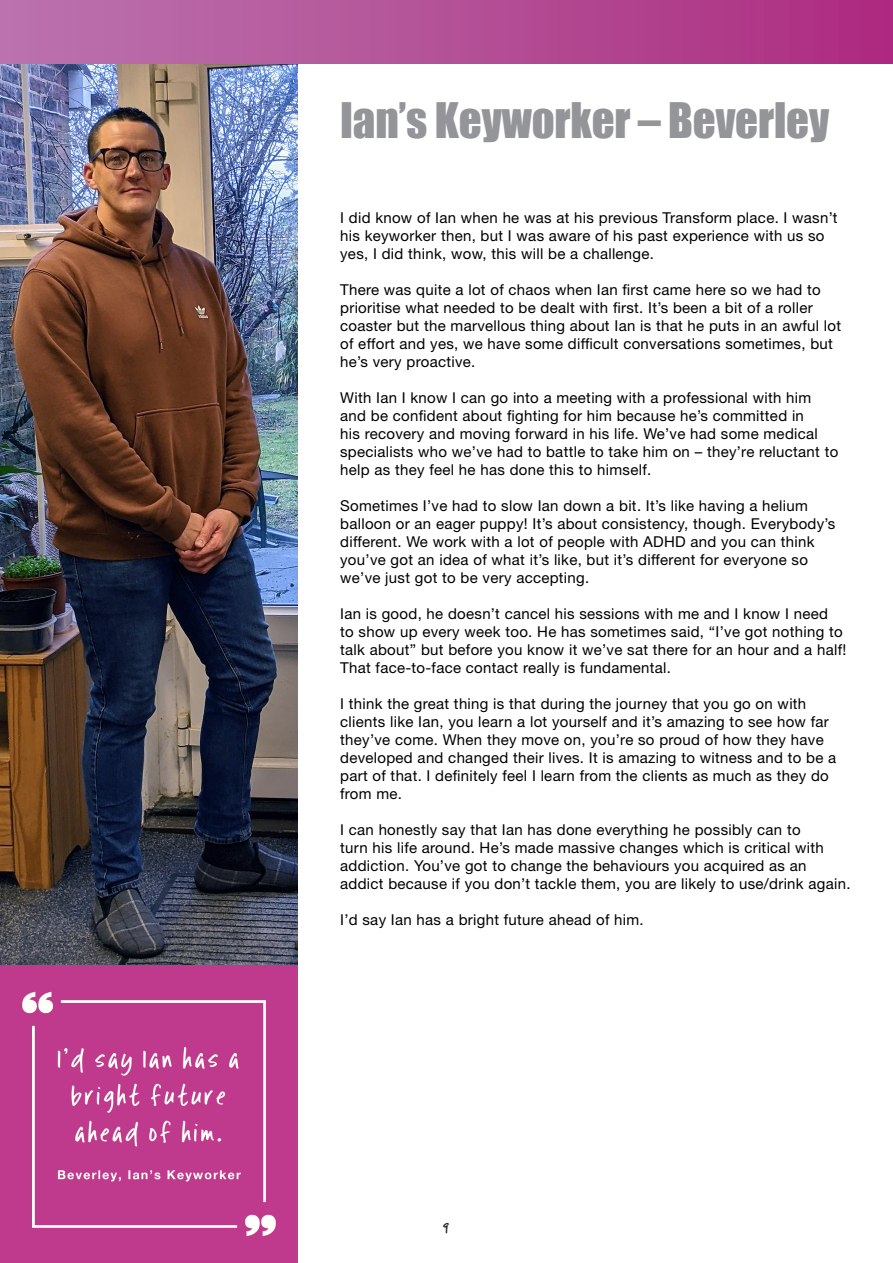
<style>
.page{position:relative;width:893px;height:1263px;background:#fff}
.page>*{position:absolute;margin:0;border:0;box-sizing:border-box;transform-origin:0 0}
.H2__Helv_Bol_48_52pt{font:45px "Impact";letter-spacing:-.005em;color:#939598}
.H3__Helv_Bol_24_30pt{font:15px/18px "Helvetica Neue LT Std";letter-spacing:.02em;color:#000}
.t1{font:15px "Intruding Cat";color:#231f20}
</style>
<div class="page">
<img style="left:0;top:64px;width:298px;height:901px">
<div style="left:0;top:0;width:893px;height:64px;background:linear-gradient(to right,#bb75ae,#ad2c80)"></div>
<svg style="left:0;top:965px;width:298px;height:298px;background:#c34593"></svg>
<p class="H2__Helv_Bol_48_52pt" style="left:340px;top:85px;width:490px">Ian’s Keyworker – Beverley</p>
<p class="H3__Helv_Bol_24_30pt" style="left:340px;top:209px;width:499px">I did know of Ian when he was at his previous Transform place. I wasn’t his keyworker then, but I was aware of his past experience with us so yes, I did think, wow, this will be a challenge.</p>
<p class="H3__Helv_Bol_24_30pt" style="left:340px;top:281px;width:502px">There was quite a lot of chaos when Ian first came here so we had to prioritise what needed to be dealt with first. It’s been a bit of a roller coaster but the marvellous thing about Ian is that he puts in an awful lot of effort and yes, we have some difficult conversations sometimes, but he’s very proactive.</p>
<p class="H3__Helv_Bol_24_30pt" style="left:340px;top:389px;width:500px">With Ian I know I can go into a meeting with a professional with him and be confident about fighting for him because he’s committed in<br>his recovery and moving forward in his life. We’ve had some medical specialists who we’ve had to battle to take him on – they’re reluctant to help as they feel he has done this to himself.</p>
<p class="H3__Helv_Bol_24_30pt" style="left:340px;top:497px;width:497px">Sometimes I’ve had to slow Ian down a bit. It’s like having a helium balloon or an eager puppy! It’s about consistency, though. Everybody’s different. We work with a lot of people with ADHD and you can think you’ve got an idea of what it’s like, but it’s different for everyone so we’ve just got to be very accepting.</p>
<p class="H3__Helv_Bol_24_30pt" style="left:340px;top:605px;width:508px">Ian is good, he doesn’t cancel his sessions with me and I know I need<br>to show up every week too. He has sometimes said, “I’ve got nothing to talk about” but before you know it we’ve sat there for an hour and a half!<br>That face-to-face contact really is fundamental.</p>
<p class="H3__Helv_Bol_24_30pt" style="left:340px;top:695px;width:498px">I think the great thing is that during the journey that you go on with clients like Ian, you learn a lot yourself and it’s amazing to see how far they’ve come. When they move on, you’re so proud of how they have developed and changed their lives. It is amazing to witness and to be a part of that. I definitely feel I learn from the clients as much as they do from me.</p>
<p class="H3__Helv_Bol_24_30pt" style="left:340px;top:821px;width:512px">I can honestly say that Ian has done everything he possibly can to<br>turn his life around. He’s made massive changes which is critical with addiction. You’ve got to change the behaviours you acquired as an addict because if you don’t tackle them, you are likely to use/drink again.</p>
<p class="H3__Helv_Bol_24_30pt" style="left:340px;top:911px;width:305px">I’d say Ian has a bright future ahead of him.</p>
<p class="t1" style="left:443px;top:1219px;width:8px">9</p>
</div>
